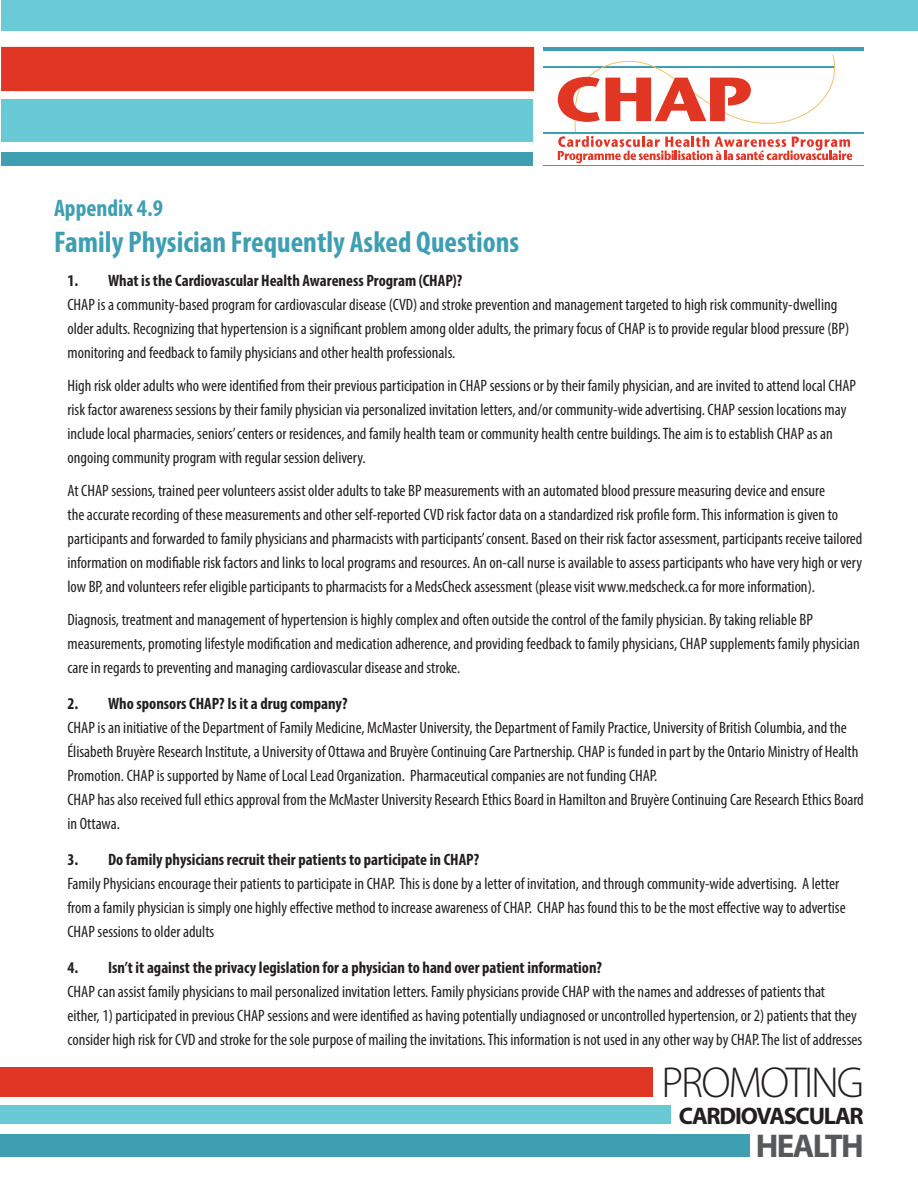
<style>
.page{position:relative;width:918px;height:1188px;background:#fff}
.page>*{position:absolute;margin:0;border:0;box-sizing:border-box;transform-origin:0 0}
.t1{font:300 43.5px "Myriad Pro";letter-spacing:-.05em;color:#231f20}
.t2{font:700 33px "Myriad Pro";letter-spacing:-.05em;color:#57585a}
.t3{font:700 condensed 30px "Myriad Pro";color:#3e9fb2}
.t4{font:700 24px "Myriad Pro";letter-spacing:-.05em;color:#231f20}
.t5{font:700 condensed 24px "Myriad Pro";color:#3e9fb2}
.t6{font:condensed 16.5px/24px "Myriad Pro";color:#231f20}
.t7{font:700 condensed 16.5px "Myriad Pro";color:#231f20}
</style>
<div class="page">
<div style="left:0;top:1067px;width:653px;height:29px;background:#e23625"></div>
<div style="left:0;top:1106px;width:670px;height:18px;background:#69cad6"></div>
<div style="left:0;top:1135px;width:750px;height:22px;background:#3e9fb2"></div>
<div style="left:2px;top:0;width:916px;height:31px;background:#6acbd6"></div>
<div style="left:2px;top:48px;width:531px;height:42px;background:#e23625"></div>
<div style="left:1px;top:47px;width:533px;height:44px;border:2px solid #e23625"></div>
<div style="left:2px;top:99px;width:531px;height:43px;background:#69cad6"></div>
<div style="left:2px;top:152px;width:531px;height:14px;background:#3e9fb2"></div>
<hr style="left:543px;top:48px;width:321px;height:3px;background:#3e9fb2">
<hr style="left:543px;top:165px;width:321px;height:1px;background:#3e9fb2">
<hr style="left:543px;top:66px;width:292px;height:2px;background:#3e9fb2">
<svg style="left:558px;top:54px;width:294px;height:109px"></svg>
<hr style="left:543px;top:132px;width:321px;height:2px;background:#3e9fb2">
<h3 class="t5" style="left:54px;top:193px;width:110px">Appendix 4.9</h3>
<h3 class="t3" style="left:54px;top:223px;width:467px">Family Physician Frequently Asked Questions</h3>
<p class="t7" style="left:68px;top:270px;width:396px">1. What is the Cardiovascular Health Awareness Program (CHAP)?</p>
<p class="t6" style="left:68px;top:292px;width:783px">CHAP is a community-based program for cardiovascular disease (CVD) and stroke prevention and management targeted to high risk community-dwelling older adults. Recognizing that hypertension is a significant problem among older adults, the primary focus of CHAP is to provide regular blood pressure (BP) monitoring and feedback to family physicians and other health professionals.</p>
<p class="t6" style="left:68px;top:373px;width:790px">High risk older adults who were identified from their previous participation in CHAP sessions or by their family physician, and are invited to attend local CHAP risk factor awareness sessions by their family physician via personalized invitation letters, and/or community-wide advertising. CHAP session locations may include local pharmacies, seniors’ centers or residences, and family health team or community health centre buildings. The aim is to establish CHAP as an ongoing community program with regular session delivery.</p>
<p class="t6" style="left:68px;top:478px;width:797px">At CHAP sessions, trained peer volunteers assist older adults to take BP measurements with an automated blood pressure measuring device and ensure<br>the accurate recording of these measurements and other self-reported CVD risk factor data on a standardized risk profile form. This information is given to participants and forwarded to family physicians and pharmacists with participants’ consent. Based on their risk factor assessment, participants receive tailored information on modifiable risk factors and links to local programs and resources. An on-call nurse is available to assess participants who have very high or very low BP, and volunteers refer eligible participants to pharmacists for a MedsCheck assessment (please visit www.medscheck.ca for more information).</p>
<p class="t6" style="left:68px;top:607px;width:794px">Diagnosis, treatment and management of hypertension is highly complex and often outside the control of the family physician. By taking reliable BP measurements, promoting lifestyle modification and medication adherence, and providing feedback to family physicians, CHAP supplements family physician care in regards to preventing and managing cardiovascular disease and stroke.</p>
<p class="t7" style="left:68px;top:693px;width:282px">2. Who sponsors CHAP? Is it a drug company?</p>
<p class="t6" style="left:68px;top:715px;width:798px">CHAP is an initiative of the Department of Family Medicine, McMaster University, the Department of Family Practice, University of British Columbia, and the Élisabeth Bruyère Research Institute, a University of Ottawa and Bruyère Continuing Care Partnership. CHAP is funded in part by the Ontario Ministry of Health Promotion. CHAP is supported by Name of Local Lead Organization. Pharmaceutical companies are not funding CHAP.<br>CHAP has also received full ethics approval from the McMaster University Research Ethics Board in Hamilton and Bruyère Continuing Care Research Ethics Board in Ottawa.</p>
<p class="t7" style="left:68px;top:849px;width:413px">3. Do family physicians recruit their patients to participate in CHAP?</p>
<p class="t6" style="left:68px;top:871px;width:780px">Family Physicians encourage their patients to participate in CHAP. This is done by a letter of invitation, and through community-wide advertising. A letter from a family physician is simply one highly effective method to increase awareness of CHAP. CHAP has found this to be the most effective way to advertise<br>CHAP sessions to older adults</p>
<p class="t7" style="left:68px;top:957px;width:536px">4. Isn’t it against the privacy legislation for a physician to hand over patient information?</p>
<p class="t6" style="left:68px;top:979px;width:796px">CHAP can assist family physicians to mail personalized invitation letters. Family physicians provide CHAP with the names and addresses of patients that<br>either, 1) participated in previous CHAP sessions and were identified as having potentially undiagnosed or uncontrolled hypertension, or 2) patients that they consider high risk for CVD and stroke for the sole purpose of mailing the invitations. This information is not used in any other way by CHAP. The list of addresses</p>
<h1 class="t1" style="left:662px;top:1056px;width:204px">PROMOTING</h1>
<h3 class="t4" style="left:679px;top:1100px;width:187px">CARDIOVASCULAR</h3>
<h2 class="t2" style="left:756px;top:1124px;width:110px">HEALTH</h2>
</div>
